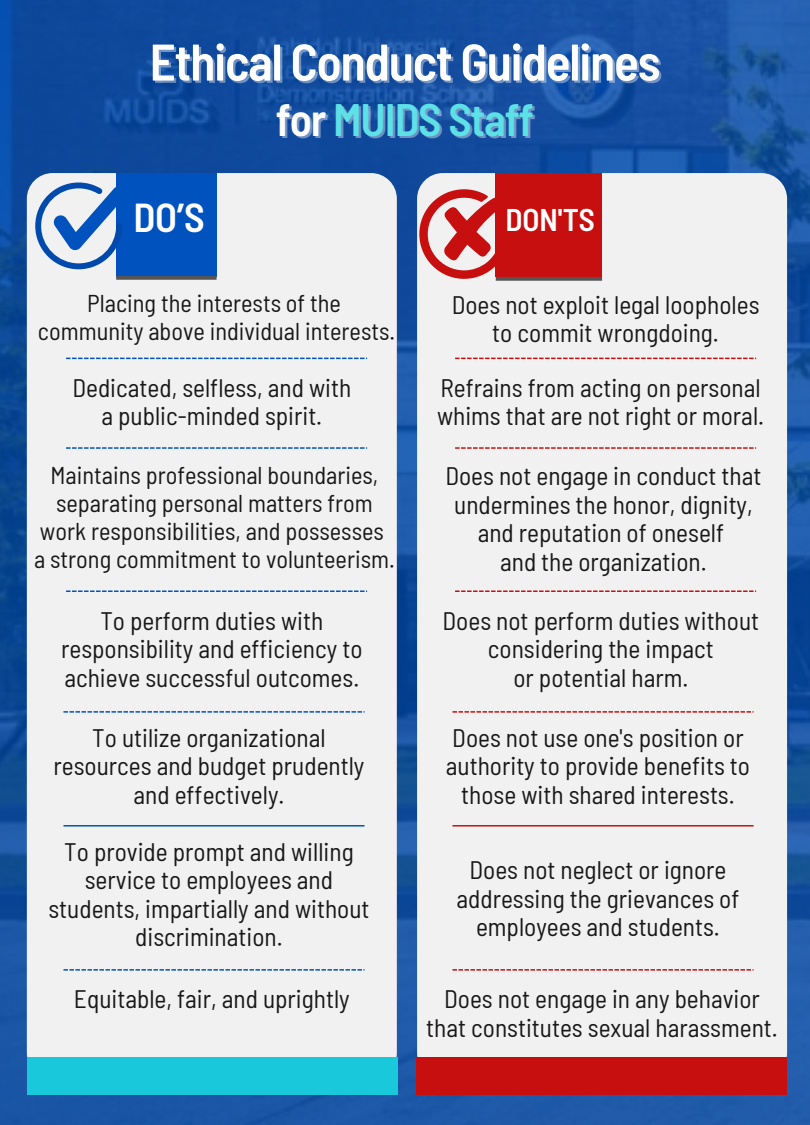
<style>
.page{position:relative;width:810px;height:1125px;background:#fff}
.page>*{position:absolute;margin:0;border:0;box-sizing:border-box;transform-origin:0 0}
.t1{font:600 semi-condensed 51.4px "Barlow";letter-spacing:-.025em;color:#fff}
.t2{font:600 semi-condensed 45.4px "Barlow";letter-spacing:-.025em;color:#5ce1e6}
.t3{font:600 semi-condensed 40.3px "Barlow";color:#fff}
.t4{font:600 semi-condensed 31.3px "Barlow";color:#fff}
.t5{font:semi-condensed 25.3px/28.5px "Barlow";color:#181818;text-align:center}
.t6{font:semi-condensed 24.3px/27.8px "Barlow";color:#181818;text-align:center}
.s1{color:rgb(255 255 255/.4)}
</style>
<div class="page">
<img style="left:0;top:0;width:810px;height:1125px">
<div style="left:27px;top:173px;width:370px;height:905px;background:#f1f1f1;border-radius:26px"></div>
<div style="left:116px;top:173px;width:101px;height:104px;background:#0052bf"></div>
<svg style="left:116px;top:276px;width:101px;height:4px"></svg>
<svg style="left:66px;top:358px;width:301px;height:1px"></svg>
<svg style="left:66px;top:447px;width:301px;height:2px"></svg>
<svg style="left:66px;top:590px;width:301px;height:2px"></svg>
<svg style="left:63px;top:711px;width:302px;height:2px"></svg>
<hr style="left:63px;top:825px;width:302px;height:2px;background:#0052bf">
<div style="left:417px;top:173px;width:370px;height:905px;background:#f1f1f1;border-radius:26px"></div>
<div style="left:496px;top:173px;width:106px;height:104px;background:#c80f0f"></div>
<svg style="left:496px;top:277px;width:106px;height:4px"></svg>
<svg style="left:63px;top:969px;width:302px;height:2px"></svg>
<svg style="left:35px;top:182px;width:87px;height:87px"></svg>
<svg style="left:419px;top:189px;width:90px;height:90px"></svg>
<svg style="left:455px;top:358px;width:301px;height:1px"></svg>
<svg style="left:455px;top:447px;width:301px;height:2px"></svg>
<svg style="left:455px;top:590px;width:301px;height:2px"></svg>
<svg style="left:452px;top:711px;width:302px;height:2px"></svg>
<hr style="left:452px;top:825px;width:302px;height:2px;background:#c80f0f">
<svg style="left:452px;top:969px;width:302px;height:2px"></svg>
<div style="left:27px;top:1057px;width:371px;height:37px;background:#1ac8db"></div>
<div style="left:416px;top:1057px;width:370px;height:37px;background:#c80f0f"></div>
<p class="t1" style="left:149px;top:29px;width:513px">Ethical Conduct Guidelines</p>
<p class="t2" style="left:278px;top:91px;width:257px"><span class="s1">for</span>MUIDS Staff</p>
<p class="t3" style="left:133px;top:191px;width:73px">DO’S</p>
<h1 class="t6" style="left:87px;top:289px;width:255px">Placing the interests of the</h1>
<h2 class="t6" style="left:38px;top:317px;width:359px">community above individual interests.</h2>
<p class="t5" style="left:72px;top:373px;width:280px">Dedicated, selfless, and with a public-minded spirit.</p>
<p class="t6" style="left:40px;top:461px;width:346px">Maintains professional boundaries, separating personal matters from work responsibilities, and possesses</p>
<p class="t6" style="left:34px;top:544px;width:362px">a strong commitment to volunteerism.</p>
<p class="t5" style="left:61px;top:605px;width:303px">To perform duties with responsibility and efficiency to achieve successful outcomes.</p>
<p class="t5" style="left:53px;top:722px;width:312px">To utilize organizational resources and budget prudently and effectively.</p>
<p class="t5" style="left:48px;top:836px;width:323px">To provide prompt and willing service to employees and students, impartially and without discrimination.</p>
<p class="t5" style="left:74px;top:984px;width:277px">Equitable, fair, and uprightly</p>
<p class="t4" style="left:505px;top:199px;width:91px">DON'TS</p>
<p class="t5" style="left:452px;top:290px;width:309px">Does not exploit legal loopholes</p>
<p class="t5" style="left:492px;top:318px;width:228px">to commit wrongdoing.</p>
<p class="t5" style="left:437px;top:373px;width:329px;text-align:left">Refrains from acting on personal whims that are not right or moral.</p>
<p class="t5" style="left:445px;top:461px;width:318px">Does not engage in conduct that undermines the honor, dignity,</p>
<h3 class="t5" style="left:478px;top:518px;width:248px">and reputation of oneself</h3>
<p class="t5" style="left:500px;top:546px;width:208px">and the organization.</p>
<p class="t5" style="left:443px;top:605px;width:318px">Does not perform duties without considering the impact</p>
<p class="t5" style="left:513px;top:662px;width:176px">or potential harm.</p>
<p class="t5" style="left:446px;top:722px;width:306px">Does not use one's position or authority to provide benefits to those with shared interests.</p>
<p class="t5" style="left:457px;top:855px;width:284px">Does not neglect or ignore addressing the grievances of employees and students.</p>
<p class="t5" style="left:426px;top:984px;width:353px">Does not engage in any behavior that constitutes sexual harassment.</p>
</div>
